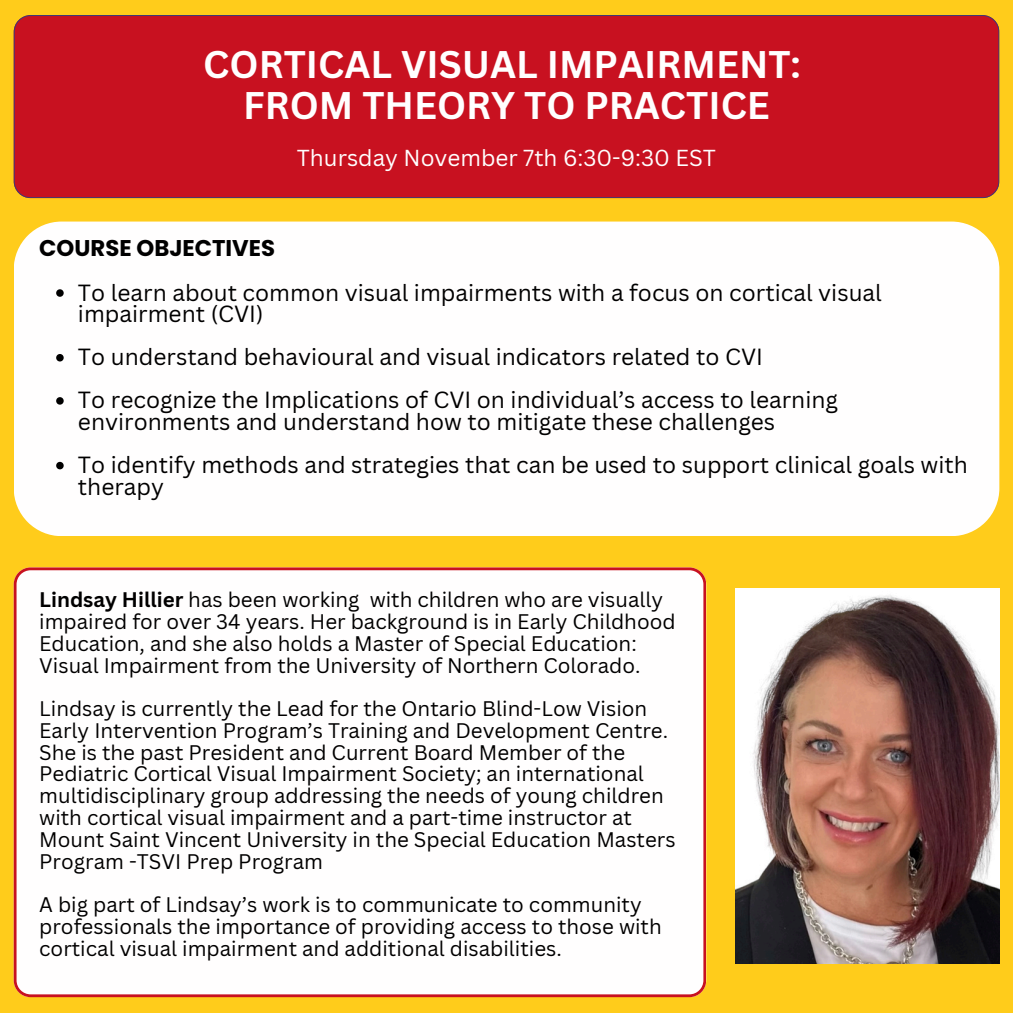
<style>
.page{position:relative;width:1013px;height:1013px;background:#fff}
.page>*{position:absolute;margin:0;border:0;box-sizing:border-box;transform-origin:0 0}
.t1{font:700 37.5px/40.2px "Canva Sans";color:#fffefe;text-align:center}
.t2{font:22.75px/21.5px "Canva Sans";color:#000}
.t3{font:700 22.75px "Poppins";color:#000}
.t4{font:22.5px "Canva Sans";color:#fffefe}
.t5{font:20.5px/21.8px "Canva Sans";color:#000}
.s1{font-weight:700}
</style>
<div class="page">
<div style="left:0;top:0;width:1012px;height:1012px;background:#ffcc1b"></div>
<div style="left:14px;top:15px;width:985px;height:183px;background:#c81120"></div>
<div style="left:14px;top:567px;width:692px;height:430px;background:#fffefe"></div>
<div style="left:14px;top:221px;width:985px;height:315px;background:#fffefe"></div>
<img style="left:735px;top:588px;width:264px;height:375px">
<svg style="left:56px;top:289px;width:8px;height:8px"></svg>
<svg style="left:56px;top:354px;width:8px;height:7px"></svg>
<svg style="left:56px;top:397px;width:8px;height:7px"></svg>
<svg style="left:56px;top:462px;width:8px;height:7px"></svg>
<h1 class="t1" style="left:203px;top:44px;width:599px">CORTICAL VISUAL IMPAIRMENT:<br>FROM THEORY TO PRACTICE</h1>
<p class="t4" style="left:297px;top:141px;width:420px">Thursday November 7th 6:30-9:30 EST</p>
<p class="t3" style="left:39px;top:232px;width:237px">COURSE OBJECTIVES</p>
<p class="t2" style="left:78px;top:281px;width:805px">To learn about common visual impairments with a focus on cortical visual impairment (CVI)</p>
<p class="t2" style="left:78px;top:345px;width:686px">To understand behavioural and visual indicators related to CVI</p>
<p class="t2" style="left:78px;top:389px;width:761px">To recognize the Implications of CVI on individual’s access to learning environments and understand how to mitigate these challenges</p>
<p class="t2" style="left:78px;top:453px;width:891px">To identify methods and strategies that can be used to support clinical goals with therapy</p>
<p class="t5" style="left:39px;top:588px;width:638px"><span class="s1">Lindsay Hillier</span> has been working with children who are visually impaired for over 34 years. Her background is in Early Childhood Education, and she also holds a Master of Special Education:<br>Visual Impairment from the University of Northern Colorado.</p>
<p class="t5" style="left:39px;top:697px;width:630px">Lindsay is currently the Lead for the Ontario Blind-Low Vision<br>Early Intervention Program’s Training and Development Centre.</p>
<p class="t5" style="left:39px;top:740px;width:638px">She is the past President and Current Board Member of the Pediatric Cortical Visual Impairment Society; an international multidisciplinary group addressing the needs of young children with cortical visual impairment and a part-time instructor at Mount Saint Vincent University in the Special Education Masters Program -TSVI Prep Program</p>
<p class="t5" style="left:39px;top:893px;width:624px">A big part of Lindsay’s work is to communicate to community professionals the importance of providing access to those with cortical visual impairment and additional disabilities.</p>
</div>
